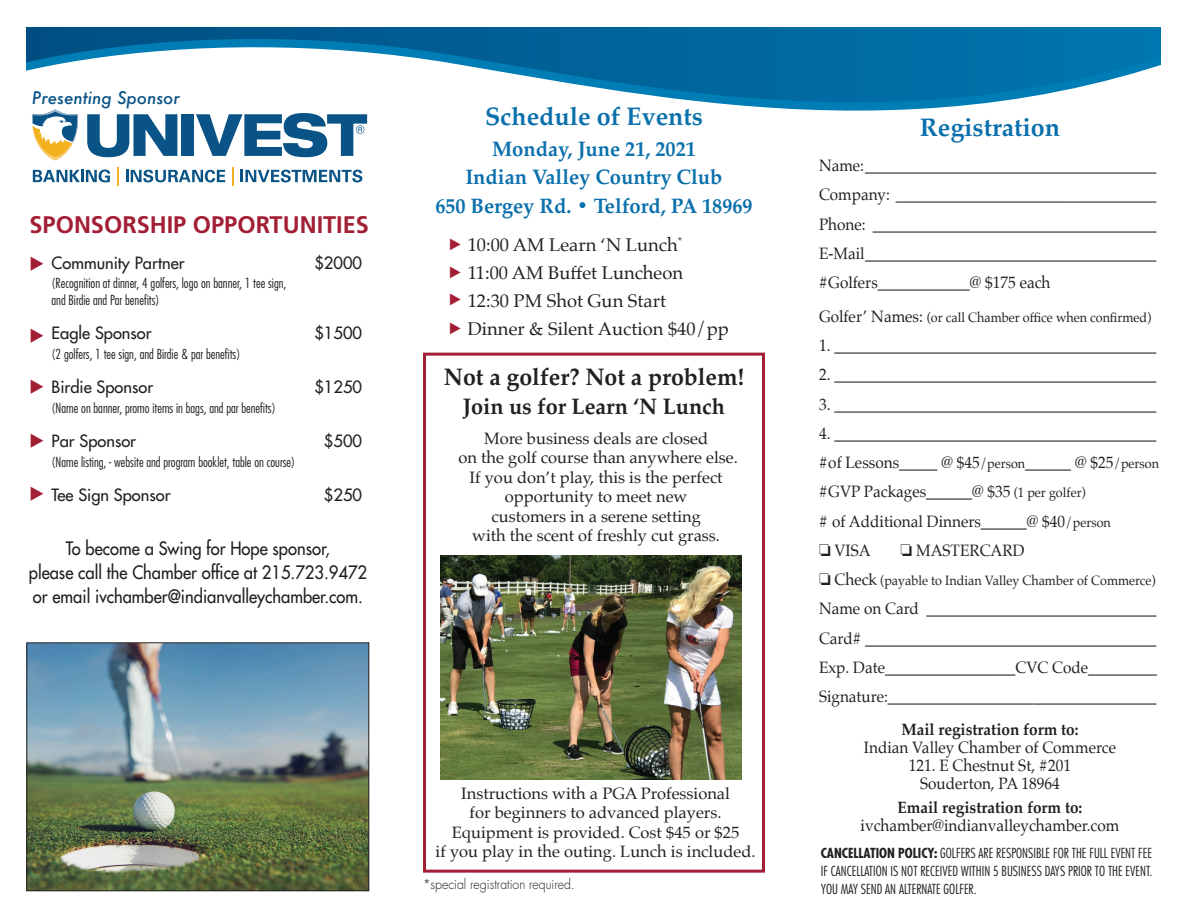
<style>
.page{position:relative;width:1188px;height:918px;background:#fff}
.page>*{position:absolute;margin:0;border:0;box-sizing:border-box;transform-origin:0 0}
.t1{font:700 25.5px "Palatino";color:#0a70ac}
.t2{font:700 24px "Frutiger";color:#a31f35}
.t3{font:700 24px "Palatino";color:#231f20;scale:.96 1}
.t4{font:700 22.5px "Palatino";color:#231f20;scale:.96 1}
.t5{font:700 21px/28.5px "Palatino";color:#0a70ac;text-align:center;scale:.96 1}
.t6{font:18.3px/28px "Palatino";color:#231f20}
.t7{font:18px/24px "Futura";color:#231f20;text-align:center;scale:.92 1}
.t8{font:italic 500 16.95px "Futura";color:#0a5386}
.t9{font:16.5px/29.2px "Palatino";color:#231f20;text-align:justify;scale:.93 1}
.t10{font:16.5px/19.5px "Palatino";color:#231f20;text-align:center}
.t11{font:16.5px "Futura";color:#231f20}
.t12{font:700 16.5px "Palatino";color:#231f20;scale:.93 1}
.t13{font:15px "Zapf Dingbats ITC";color:#a31f35;scale:.96 1}
.t14{font:300 condensed 13.5px/18px "Futura";color:#231f20}
.t15{font:13.5px "Palatino";color:#231f20;scale:.93 1}
.t16{font:300 13.5px "Futura";color:#231f20;scale:.91 1}
.s1{font-size:16.5px}
.s2{font-size:13.5px}
.s3{font-weight:700}
</style>
<div class="page">
<svg style="left:33px;top:171px;width:77px;height:11px"></svg>
<svg style="left:117px;top:171px;width:1px;height:14px"></svg>
<svg style="left:126px;top:171px;width:99px;height:11px"></svg>
<svg style="left:232px;top:171px;width:1px;height:14px"></svg>
<svg style="left:241px;top:171px;width:121px;height:11px"></svg>
<img style="left:29px;top:645px;width:338px;height:244px">
<div style="left:27px;top:643px;width:342px;height:248px;border:1px solid #231f20"></div>
<svg style="left:32px;top:144px;width:329px;height:27px"></svg>
<svg style="left:26px;top:27px;width:1135px;height:117px"></svg>
<div style="left:423px;top:353px;width:342px;height:520px;border:3px solid #a31f35"></div>
<img style="left:441px;top:556px;width:300px;height:224px">
<p class="t8" style="left:32px;top:86px;width:149px">Presenting Sponsor</p>
<h2 class="t2" style="left:30px;top:211px;width:341px">SPONSORSHIP OPPORTUNITIES</h2>
<p class="t11" style="left:52px;top:252px;width:135px">Community Partner</p>
<p class="t11" style="left:314px;top:252px;width:49px">$2000</p>
<p class="t14" style="left:52px;top:275px;width:236px;line-height:16.5px">(Recognition at dinner, 4 golfers, logo on banner, 1 tee sign, and Birdie and Par benefits)</p>
<p class="t11" style="left:52px;top:323px;width:102px">Eagle Sponsor</p>
<p class="t11" style="left:314px;top:323px;width:49px">$1500</p>
<p class="t14" style="left:52px;top:345px;width:190px">(2 golfers, 1 tee sign, and Birdie &amp; par benefits)</p>
<p class="t11" style="left:52px;top:377px;width:103px">Birdie Sponsor</p>
<p class="t11" style="left:314px;top:377px;width:49px">$1250</p>
<p class="t14" style="left:52px;top:399px;width:226px">(Name on banner, promo items in bags, and par benefits)</p>
<p class="t11" style="left:52px;top:431px;width:86px">Par Sponsor</p>
<p class="t11" style="left:324px;top:431px;width:40px">$500</p>
<p class="t14" style="left:52px;top:453px;width:245px">(Name listing, - website and program booklet, table on course)</p>
<p class="t11" style="left:52px;top:485px;width:120px">Tee Sign Sponsor</p>
<p class="t11" style="left:324px;top:485px;width:40px">$250</p>
<p class="t7" style="left:29px;top:537px;width:369px">To become a Swing for Hope sponsor,<br>please call the Chamber office at 215.723.9472 or email ivchamber@indianvalleychamber.com.</p>
<h1 class="t1" style="left:485px;top:95px;width:219px">Schedule of Events</h1>
<p class="t5" style="left:435px;top:134px;width:332px">Monday, June 21, 2021<br>Indian Valley Country Club<br>650 Bergey Rd. • Telford, PA 18969</p>
<p class="t6" style="left:468px;top:230px;width:263px">10:00 AM Learn ‘N Lunch<sup>*<br></sup>11:00 AM Buffet Luncheon<br>12:30 PM Shot Gun Start<br>Dinner &amp; Silent Auction $40/pp</p>
<p class="t13" style="left:462px;top:238px;width:72px;rotate:90deg">▲ ▲ ▲</p>
<h2 class="t3" style="left:444px;top:357px;width:314px">Not a golfer? Not a problem!</h2>
<h3 class="t4" style="left:463px;top:387px;width:275px">Join us for Learn ‘N Lunch</h3>
<p class="t10" style="left:459px;top:429px;width:281px">More business deals are closed<br>on the golf course than anywhere else.<br>If you don’t play, this is the perfect opportunity to meet new<br>customers in a serene setting<br>with the scent of freshly cut grass.</p>
<p class="t10" style="left:436px;top:783px;width:321px">Instructions with a PGA Professional<br>for beginners to advanced players.<br>Equipment is provided. Cost $45 or $25<br>if you play in the outing. Lunch is included.</p>
<p class="t16" style="left:423px;top:876px;width:168px">*special registration required.</p>
<h1 class="t1" style="left:920px;top:106px;width:142px">Registration</h1>
<p class="t9" style="left:819px;top:151px;width:365px">Name:______________________________________ Company: __________________________________ Phone: _____________________________________ E-Mail______________________________________ #Golfers____________@ $175 each</p>
<p class="t15" style="left:819px;top:306px;width:359px"><span class="s1">Golfer’ Names:</span> (or call Chamber office when confirmed)</p>
<p class="t9" style="left:819px;top:331px;width:364px">1. __________________________________________</p>
<p class="t9" style="left:819px;top:360px;width:364px">2. __________________________________________</p>
<p class="t9" style="left:819px;top:389px;width:364px">3. __________________________________________</p>
<p class="t9" style="left:819px;top:419px;width:367px;text-align:left">4. __________________________________________ #of Lessons_____ @ $45<span class="s2">/person</span>______ @ $25<span class="s2">/person </span>#GVP Packages______@ $35 <span class="s2">(1 per golfer)<br></span># of Additional Dinners______@ $40<span class="s2">/person<br></span>❏ VISA</p>
<p class="t9" style="left:901px;top:536px;width:135px">❏ MASTERCARD</p>
<p class="t15" style="left:819px;top:569px;width:364px">❏ <span class="s1">Check</span> (payable to Indian Valley Chamber of Commerce)</p>
<p class="t9" style="left:819px;top:594px;width:365px">Name on Card ______________________________ Card# ______________________________________ Exp. Date_________________CVC Code_________ Signature:___________________________________</p>
<p class="t12" style="left:901px;top:715px;width:192px">Mail registration form to:</p>
<p class="t9" style="left:864px;top:738px;width:273px;line-height:18px;text-align:center">Indian Valley Chamber of Commerce<br>121. E Chestnut St, #201<br>Souderton, PA 18964</p>
<p class="t12" style="left:897px;top:793px;width:200px">Email registration form to:</p>
<p class="t9" style="left:861px;top:810px;width:280px">ivchamber@indianvalleychamber.com</p>
<p class="t14" style="left:821px;top:844px;width:333px;text-align:justify"><span class="s3">CANCELLATION POLICY:</span> GOLFERS ARE RESPONSIBLE FOR THE FULL EVENT FEE IF CANCELLATION IS NOT RECEIVED WITHIN 5 BUSINESS DAYS PRIOR TO THE EVENT.<br>YOU MAY SEND AN ALTERNATE GOLFER.</p>
</div>
